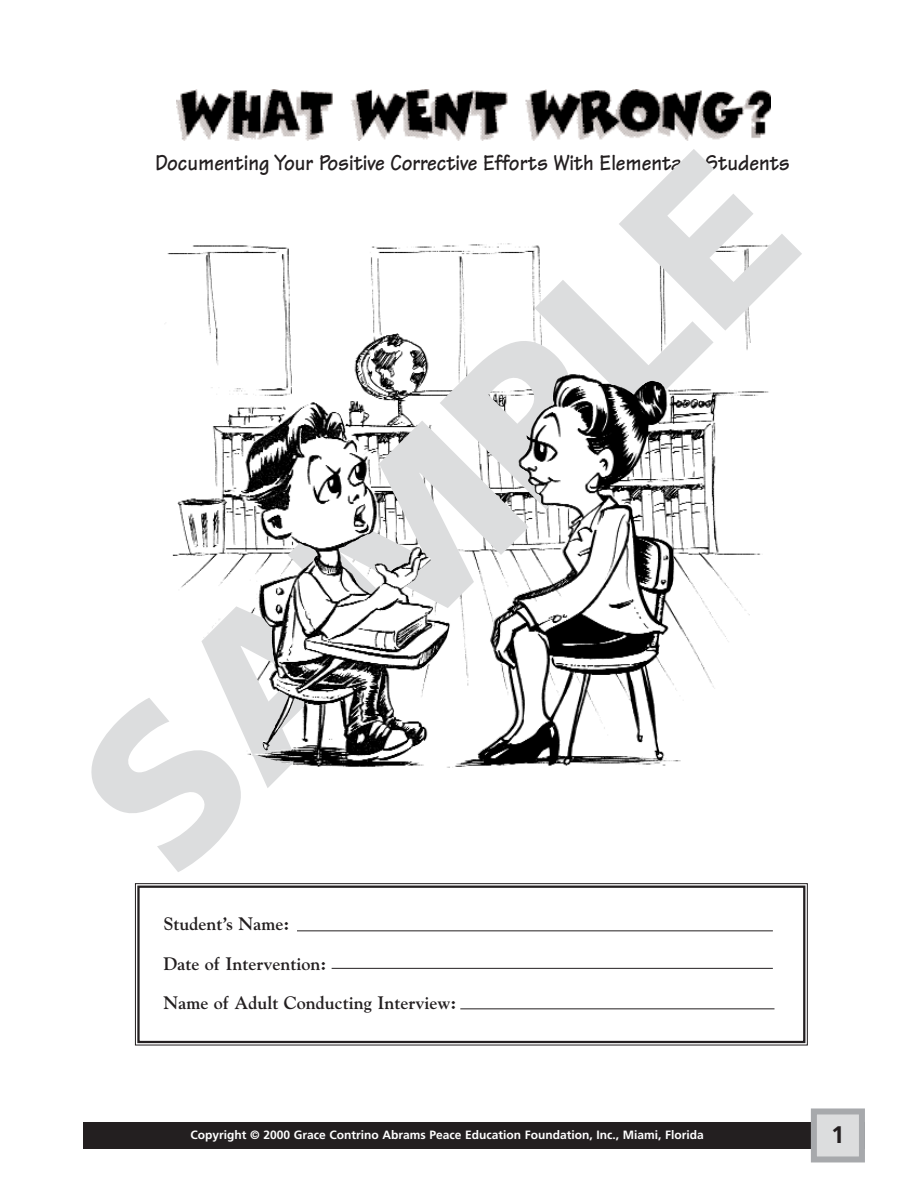
<style>
.page{position:relative;width:918px;height:1188px;background:#fff}
.page>*{position:absolute;margin:0;border:0;box-sizing:border-box;transform-origin:0 0}
.t1{font:900 216px "Frutiger";color:#dcddde}
.t2{font:700 24px "Frutiger";color:#231f20}
.t3{font:700 23.1px "Tekton";color:#231f20;scale:.91 1}
.t4{font:700 18px/39.6px "Goudy";color:#231f20}
.t5{font:700 12px "Frutiger";color:#fff}
</style>
<div class="page">
<img style="left:167px;top:243px;width:621px;height:525px">
<div style="left:135px;top:883px;width:673px;height:162px;border:1px solid #231f20"></div>
<div style="left:137px;top:886px;width:668px;height:157px;border:2px solid #231f20"></div>
<div style="left:83px;top:1122px;width:782px;height:27px;background:#231f20"></div>
<div style="left:814px;top:1111px;width:48px;height:48px;background:#dcddde"></div>
<div style="left:811px;top:1108px;width:54px;height:54px;border:6px solid #a7a9ac"></div>
<img style="left:176px;top:90px;width:594px;height:51px">
<hr style="left:460px;top:1008px;width:314px;height:1px;background:#231f20">
<hr style="left:297px;top:930px;width:476px;height:1px;background:#231f20">
<hr style="left:332px;top:968px;width:441px;height:1px;background:#231f20">
<img style="left:240px;top:403px;width:137px;height:113px">
<h1 class="t1" style="left:37px;top:746px;width:901px;rotate:-45deg">SAMPLE</h1>
<h3 class="t3" style="left:155px;top:148px;width:699px">Documenting Your Positive Corrective Efforts With Elementary Students</h3>
<h3 class="t4" style="left:164px;top:906px;width:128px">Student’s Name:</h3>
<h3 class="t4" style="left:164px;top:945px;width:294px">Date of Intervention:<br>Name of Adult Conducting Interview:</h3>
<p class="t5" style="left:191px;top:1130px;width:515px">Copyright © 2000 Grace Contrino Abrams Peace Education Foundation, Inc., Miami, Florida</p>
<h2 class="t2" style="left:831px;top:1126px;width:15px">1</h2>
</div>
